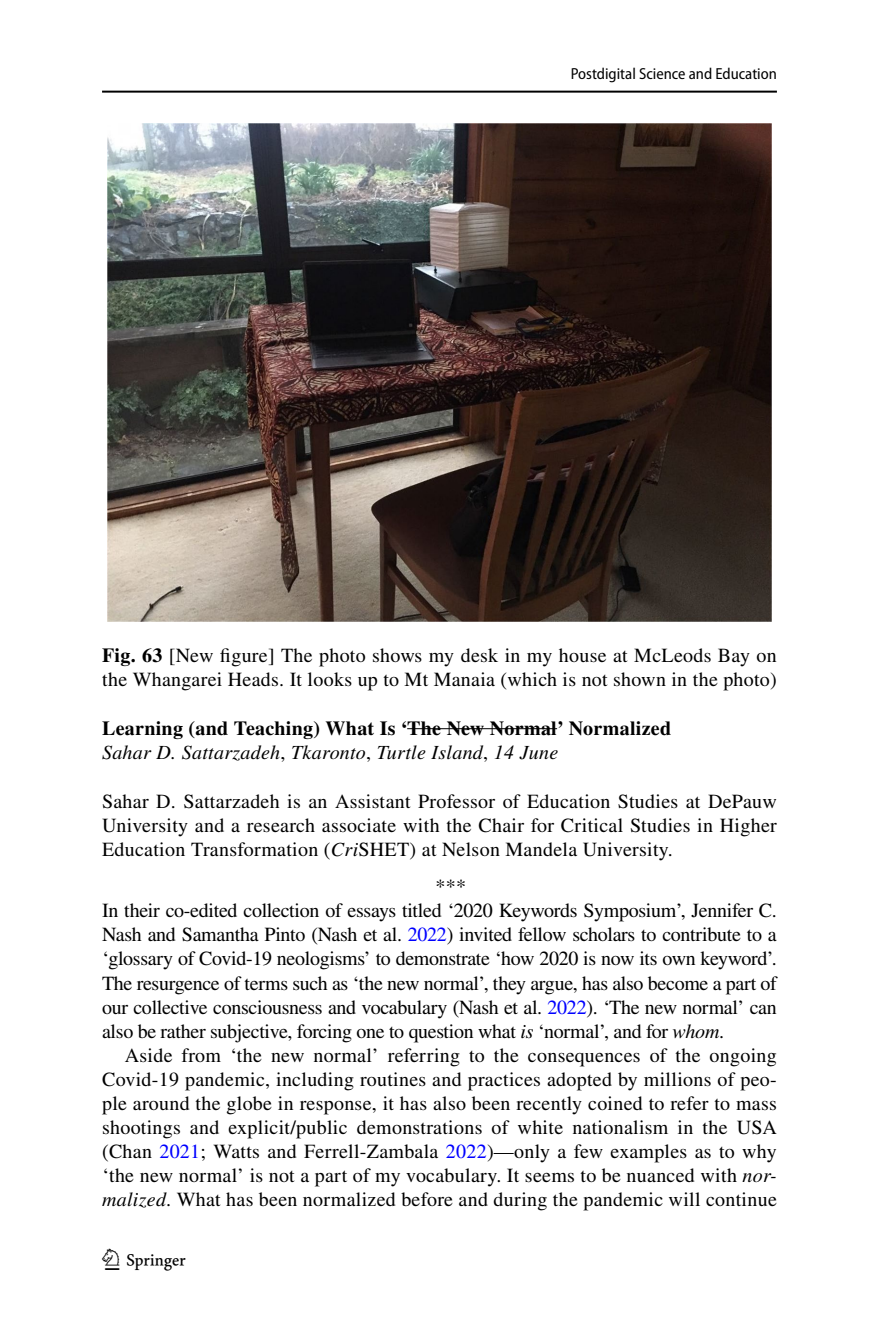
<style>
.page{position:relative;width:879px;height:1333px;background:#fff}
.page>*{position:absolute;margin:0;border:0;box-sizing:border-box;transform-origin:0 0}
.t1{font:30px "Springnew Regular 4";color:#000}
.t2{font:20px/24px "STIX";letter-spacing:-.015em;color:#000;text-align:justify}
.t3{font:20px/24px "STIX";letter-spacing:.015em;color:#000}
.t4{font:700 20px/24px "STIX";letter-spacing:.015em;color:#000}
.t5{font:semi-condensed 16px "Myriad Pro";color:#000}
.s1{font-weight:700}
.s2{font-weight:400;font-style:italic}
.s3{font-weight:400}
.s4{font-style:italic}
.s5{color:#00f}
</style>
<div class="page">
<hr style="left:102px;top:91px;width:675px;height:2px;background:#000">
<img style="left:108px;top:124px;width:663px;height:497px">
<hr style="left:407px;top:728px;width:150px;height:1px;background:#000">
<p class="t5" style="left:571px;top:65px;width:208px">Postdigital Science and Education</p>
<p class="t3" style="left:102px;top:645px;width:676px"><span class="s1">Fig. 63</span> [New figure] The photo shows my desk in my house at McLeods Bay on the Whangarei Heads. It looks up to Mt Manaia (which is not shown in the photo)</p>
<p class="t4" style="left:102px;top:716px;width:570px">Learning (and Teaching) What Is ‘The New Normal’ Normalized<br><span class="s2">Sahar D. Sattarzadeh</span><span class="s3">,</span> <span class="s2">Tkaronto</span><span class="s3">,</span> <span class="s2">Turtle Island</span><span class="s3">,</span> <span class="s2">14 June</span></p>
<p class="t2" style="left:102px;top:791px;width:676px">Sahar D. Sattarzadeh is an Assistant Professor of Education Studies at DePauw University and a research associate with the Chair for Critical Studies in Higher Education Transformation (<span class="s4">Cri</span>SHET) at Nelson Mandela University.</p>
<p class="t2" style="left:102px;top:876px;width:676px;text-align:left;text-indent:333px">***<br>In their co-edited collection of essays titled ‘2020 Keywords Symposium’, Jennifer C.<br>Nash and Samantha Pinto (Nash et al. <span class="s5">2022</span>) invited fellow scholars to contribute to a ‘glossary of Covid-19 neologisms’ to demonstrate ‘how 2020 is now its own keyword’.<br>The resurgence of terms such as ‘the new normal’, they argue, has also become a part of our collective consciousness and vocabulary (Nash et al. <span class="s5">2022</span>). ‘The new normal’ can also be rather subjective, forcing one to question what <span class="s4">is</span> ‘normal’, and for <span class="s4">whom</span>.</p>
<p class="t2" style="left:102px;top:1044px;width:676px;text-indent:23px">Aside from ‘the new normal’ referring to the consequences of the ongoing Covid-19 pandemic, including routines and practices adopted by millions of peo&shy;ple around the globe in response, it has also been recently coined to refer to mass shootings and explicit/public demonstrations of white nationalism in the USA (Chan <span class="s5">2021</span>; Watts and Ferrell-Zambala <span class="s5">2022</span>)—only a few examples as to why ‘the new normal’ is not a part of my vocabulary. It seems to be nuanced with <span class="s4">nor&shy;malized</span>. What has been normalized before and during the pandemic will continue</p>
<h1 class="t1" style="left:105px;top:1248px;width:83px">1 3</h1>
</div>
